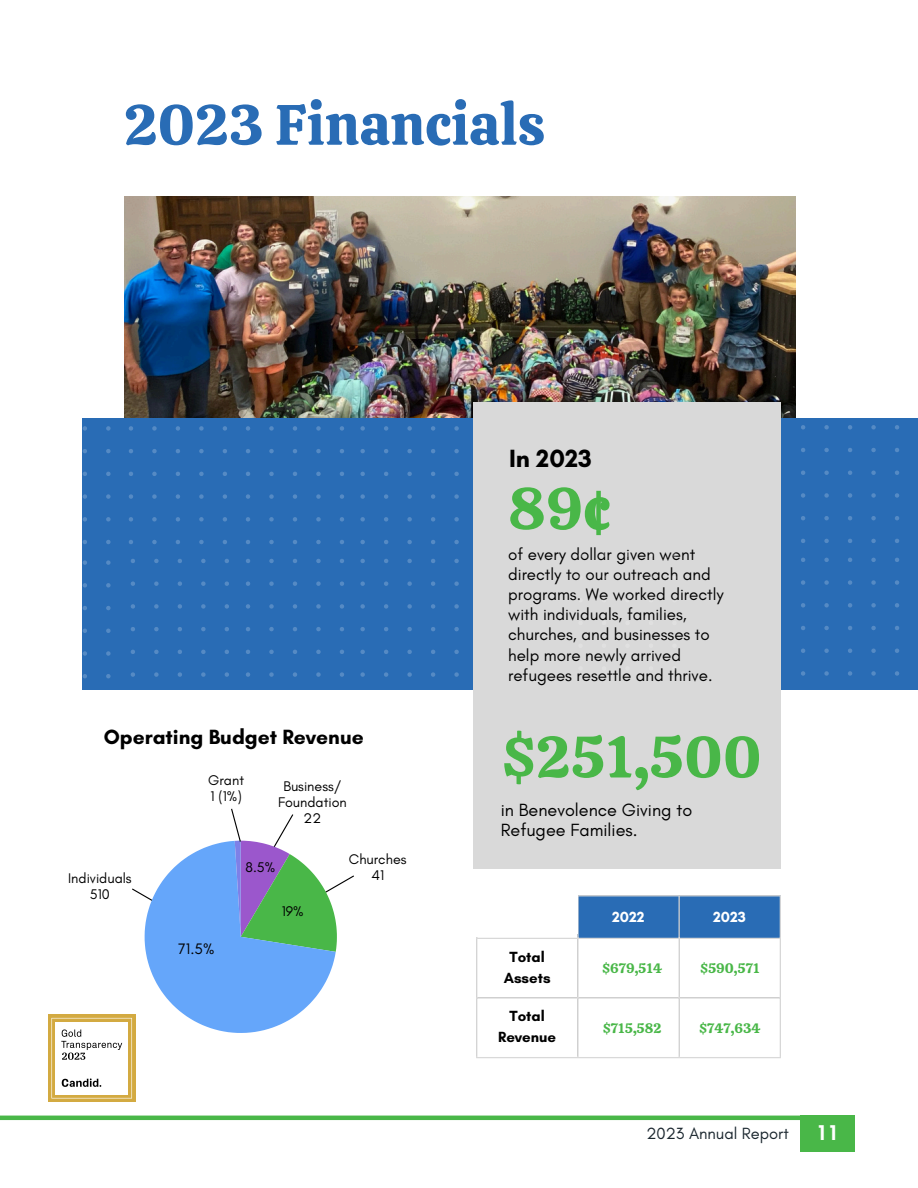
<style>
.page{position:relative;width:918px;height:1188px;background:#fff}
.page>*{position:absolute;margin:0;border:0;box-sizing:border-box;transform-origin:0 0}
.t1{font:59.25px "Calistoga";color:#49b748}
.t2{font:58.5px "Calistoga";color:#49b748}
.t3{font:57px "Calistoga";color:#296cb5}
.t4{font:700 25.35px "Glacial Indifference";color:#000}
.t5{font:700 21px "Glacial Indifference";color:#000}
.t6{font:800 19.8px "Futura LT Pro";color:#fff}
.t7{font:18px/20.2px "Glacial Indifference";color:#000}
.t8{font:16.95px/20.1px "Glacial Indifference";color:#000}
.t9{font:16.5px "Glacial Indifference";color:#1b272f}
.t10{font:15.45px "Glacial Indifference";color:#000}
.t11{font:700 15px/20.7px "Glacial Indifference";color:#000;text-align:center}
.t12{font:700 15px "Glacial Indifference";color:#fff}
.t13{font:14.25px/16px "Glacial Indifference";color:#000;text-align:center}
.t14{font:13.65px "Calistoga";color:#49b748}
</style>
<div class="page">
<img style="left:124px;top:197px;width:672px;height:221px">
<div style="left:82px;top:418px;width:836px;height:272px;background:#296cb5"></div>
<div style="left:473px;top:402px;width:308px;height:467px;background:#d9d9d9"></div>
<div style="left:596px;top:491px;width:5px;height:44px;background:#49b748"></div>
<svg style="left:801px;top:558px;width:98px;height:118px"></svg>
<svg style="left:48px;top:1014px;width:88px;height:88px"></svg>
<hr style="left:0;top:1116px;width:844px;height:4px;background:#49b748">
<div style="left:800px;top:1116px;width:55px;height:36px;background:#49b748"></div>
<svg style="left:801px;top:425px;width:98px;height:118px"></svg>
<svg style="left:129px;top:426px;width:98px;height:118px"></svg>
<svg style="left:246px;top:426px;width:213px;height:118px"></svg>
<svg style="left:130px;top:559px;width:329px;height:118px"></svg>
<svg style="left:82px;top:426px;width:29px;height:118px"></svg>
<svg style="left:82px;top:561px;width:29px;height:117px"></svg>
<svg style="left:51px;top:808px;width:303px;height:290px"></svg>
<div style="left:579px;top:896px;width:201px;height:42px;background:#296cb5"></div>
<hr style="left:476px;top:896px;width:1px;height:161px;background:#d9d9d9">
<hr style="left:577px;top:896px;width:2px;height:161px;background:#d9d9d9">
<hr style="left:679px;top:896px;width:1px;height:161px;background:#d9d9d9">
<hr style="left:780px;top:896px;width:1px;height:161px;background:#d9d9d9">
<hr style="left:476px;top:895px;width:305px;height:1px;background:#d9d9d9">
<hr style="left:476px;top:938px;width:305px;height:1px;background:#d9d9d9">
<hr style="left:476px;top:997px;width:305px;height:2px;background:#d9d9d9">
<hr style="left:476px;top:1057px;width:305px;height:1px;background:#d9d9d9">
<div style="left:470px;top:884px;width:107px;height:50px;background:#fff"></div>
<div style="left:439px;top:931px;width:42px;height:6px;background:#fff"></div>
<p class="t3" style="left:124px;top:88px;width:422px">2023 Financials</p>
<p class="t4" style="left:509px;top:443px;width:84px">In 2023</p>
<p class="t5" style="left:104px;top:724px;width:262px">Operating Budget Revenue</p>
<p class="t13" style="left:68px;top:870px;width:65px">Individuals<br>510</p>
<p class="t13" style="left:208px;top:772px;width:37px;text-align:left">Grant<br>1 (1%)</p>
<p class="t13" style="left:278px;top:778px;width:70px">Business/<br>Foundation<br>22</p>
<h5 class="t10" style="left:178px;top:940px;width:37px">71.5%</h5>
<h5 class="t13" style="left:246px;top:859px;width:31px">8.5%</h5>
<h3 class="t13" style="left:282px;top:903px;width:23px">19%</h3>
<h1 class="t13" style="left:349px;top:851px;width:59px">Churches<br>41</h1>
<p class="t1" style="left:508px;top:470px;width:104px">89c</p>
<h2 class="t8" style="left:508px;top:544px;width:217px">of every dollar given went directly to our outreach and programs. We worked directly with individuals, families, churches, and businesses to help more newly arrived refugees resettle and thrive.</h2>
<p class="t2" style="left:501px;top:719px;width:262px">$251,500</p>
<p class="t7" style="left:501px;top:800px;width:193px">in Benevolence Giving to<br>Refugee Families.</p>
<h1 class="t11" style="left:504px;top:946px;width:48px">Total<br>Assets</h1>
<h4 class="t11" style="left:498px;top:1006px;width:60px">Total<br>Revenue</h4>
<h4 class="t12" style="left:612px;top:908px;width:34px">2022</h4>
<p class="t12" style="left:713px;top:908px;width:34px">2023</p>
<h5 class="t14" style="left:602px;top:959px;width:62px">$679,514</h5>
<h5 class="t14" style="left:700px;top:960px;width:61px">$590,571</h5>
<h5 class="t14" style="left:603px;top:1019px;width:60px">$715,582</h5>
<p class="t14" style="left:699px;top:1019px;width:63px">$747,634</p>
<p class="t9" style="left:646px;top:1124px;width:144px">2023 Annual Report</p>
<p class="t6" style="left:816px;top:1124px;width:24px">11</p>
</div>
